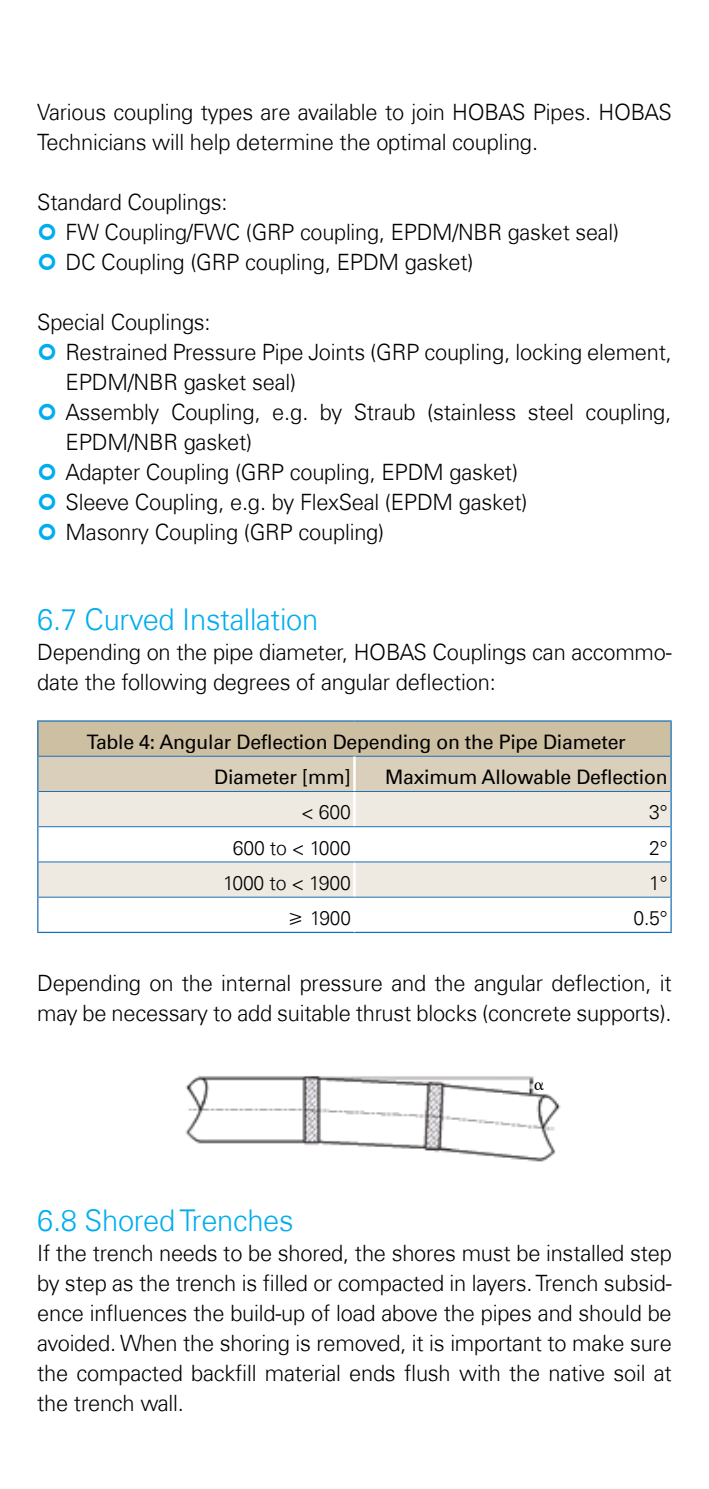
<style>
.page{position:relative;width:709px;height:1489px;background:#fff}
.page>*{position:absolute;margin:0;border:0;box-sizing:border-box;transform-origin:0 0}
.t1{font:300 30px "Univers Com 45";letter-spacing:-.01em;color:#00aeef}
.t2{font:300 22.5px/30px "Univers Com 45";letter-spacing:-.01em;color:#000}
.t3{font:20px/35px "Univers Com 55 Roman";letter-spacing:-.01em;color:#000}
.t4{font:300 20px "Univers Com 45";letter-spacing:-.01em;color:#000}
.t5{font:300 20px "Univers Com 45";letter-spacing:-.01em;color:#000;scale:.95 1}
.t6{font:17.5px "Universal Math 1 BT";color:#000}
</style>
<div class="page">
<div style="left:38px;top:721px;width:633px;height:35px;background:#cdbfa2"></div>
<div style="left:38px;top:756px;width:632px;height:35px;background:#dacfba"></div>
<svg style="left:38px;top:792px;width:632px;height:104px;fill:#eeeae1"></svg>
<hr style="left:38px;top:755px;width:316px;height:1px;background:#1a70b6">
<hr style="left:354px;top:755px;width:316px;height:1px;background:#1a70b6">
<hr style="left:37px;top:720px;width:317px;height:1px;background:#1a70b6">
<hr style="left:37px;top:721px;width:1px;height:35px;background:#1a70b6">
<hr style="left:354px;top:720px;width:317px;height:1px;background:#1a70b6">
<hr style="left:670px;top:721px;width:1px;height:35px;background:#1a70b6">
<hr style="left:37px;top:756px;width:1px;height:35px;background:#1a70b6">
<hr style="left:670px;top:756px;width:1px;height:35px;background:#1a70b6">
<hr style="left:37px;top:791px;width:1px;height:35px;background:#1a70b6">
<hr style="left:670px;top:791px;width:1px;height:35px;background:#1a70b6">
<hr style="left:37px;top:826px;width:1px;height:35px;background:#1a70b6">
<hr style="left:670px;top:826px;width:1px;height:35px;background:#1a70b6">
<hr style="left:37px;top:861px;width:1px;height:36px;background:#1a70b6">
<hr style="left:670px;top:861px;width:1px;height:36px;background:#1a70b6">
<hr style="left:37px;top:897px;width:1px;height:34px;background:#1a70b6">
<hr style="left:670px;top:897px;width:1px;height:34px;background:#1a70b6">
<hr style="left:37px;top:931px;width:317px;height:2px;background:#1a70b6">
<hr style="left:354px;top:931px;width:317px;height:2px;background:#1a70b6">
<hr style="left:353px;top:756px;width:3px;height:35px;background:#fff">
<hr style="left:353px;top:791px;width:3px;height:35px;background:#fff">
<hr style="left:353px;top:827px;width:3px;height:34px;background:#fff">
<hr style="left:353px;top:862px;width:3px;height:34px;background:#fff">
<hr style="left:38px;top:791px;width:316px;height:1px;background:#1a70b6">
<hr style="left:354px;top:791px;width:316px;height:1px;background:#1a70b6">
<hr style="left:38px;top:826px;width:316px;height:1px;background:#1a70b6">
<hr style="left:354px;top:826px;width:316px;height:1px;background:#1a70b6">
<hr style="left:38px;top:861px;width:316px;height:1px;background:#1a70b6">
<hr style="left:354px;top:861px;width:316px;height:1px;background:#1a70b6">
<hr style="left:38px;top:896px;width:316px;height:1px;background:#1a70b6">
<hr style="left:354px;top:896px;width:316px;height:1px;background:#1a70b6">
<img style="left:185px;top:1076px;width:376px;height:86px">
<p class="t2" style="left:37px;top:97px;width:636px">Various coupling types are available to join HOBAS Pipes. HOBAS<br>Technicians will help determine the optimal coupling.</p>
<p class="t2" style="left:66px;top:187px;width:555px;text-indent:-28px">Standard Couplings:<br>FW Coupling/FWC (GRP coupling, EPDM/NBR gasket seal)<br>DC Coupling (GRP coupling, EPDM gasket)</p>
<p class="t2" style="left:66px;top:307px;width:607px;text-indent:-28px">Special Couplings:<br>Restrained Pressure Pipe Joints (GRP coupling, locking element, EPDM/NBR gasket seal)<br>Assembly Coupling, e.g. by Straub (stainless steel coupling, EPDM/NBR gasket)<br>Adapter Coupling (GRP coupling, EPDM gasket)<br>Sleeve Coupling, e.g. by FlexSeal (EPDM gasket)<br>Masonry Coupling (GRP coupling)</p>
<h1 class="t1" style="left:37px;top:601px;width:282px">6.7 Curved Installation</h1>
<p class="t2" style="left:37px;top:637px;width:636px">Depending on the pipe diameter, HOBAS Couplings can accommo&shy;date the following degrees of angular deflection:</p>
<p class="t3" style="left:214px;top:724px;width:413px;text-indent:-127px">Table 4: Angular Deflection Depending on the Pipe Diameter<br>Diameter [mm]</p>
<p class="t3" style="left:385px;top:759px;width:284px">Maximum Allowable Deflection</p>
<p class="t4" style="left:301px;top:800px;width:51px">&lt; 600</p>
<p class="t4" style="left:649px;top:800px;width:20px">3°</p>
<p class="t4" style="left:233px;top:835px;width:119px">600 to &lt; 1000</p>
<p class="t4" style="left:649px;top:835px;width:20px">2°</p>
<p class="t4" style="left:223px;top:870px;width:129px">1000 to &lt; 1900</p>
<p class="t4" style="left:649px;top:870px;width:20px">1°</p>
<p class="t5" style="left:310px;top:905px;width:44px">1900</p>
<p class="t4" style="left:633px;top:905px;width:36px">0.5°</p>
<p class="t2" style="left:37px;top:967px;width:636px">Depending on the internal pressure and the angular deflection, it may be necessary to add suitable thrust blocks (concrete supports).</p>
<p class="t6" style="left:534px;top:1076px;width:11px">a</p>
<h1 class="t1" style="left:37px;top:1201px;width:258px">6.8 Shored Trenches</h1>
<p class="t2" style="left:37px;top:1237px;width:636px;text-align:justify">If the trench needs to be shored, the shores must be installed step by step as the trench is filled or compacted in layers. Trench subsid&shy;ence influences the build-up of load above the pipes and should be avoided. When the shoring is removed, it is important to make sure the compacted backfill material ends flush with the native soil at the trench wall.</p>
</div>
